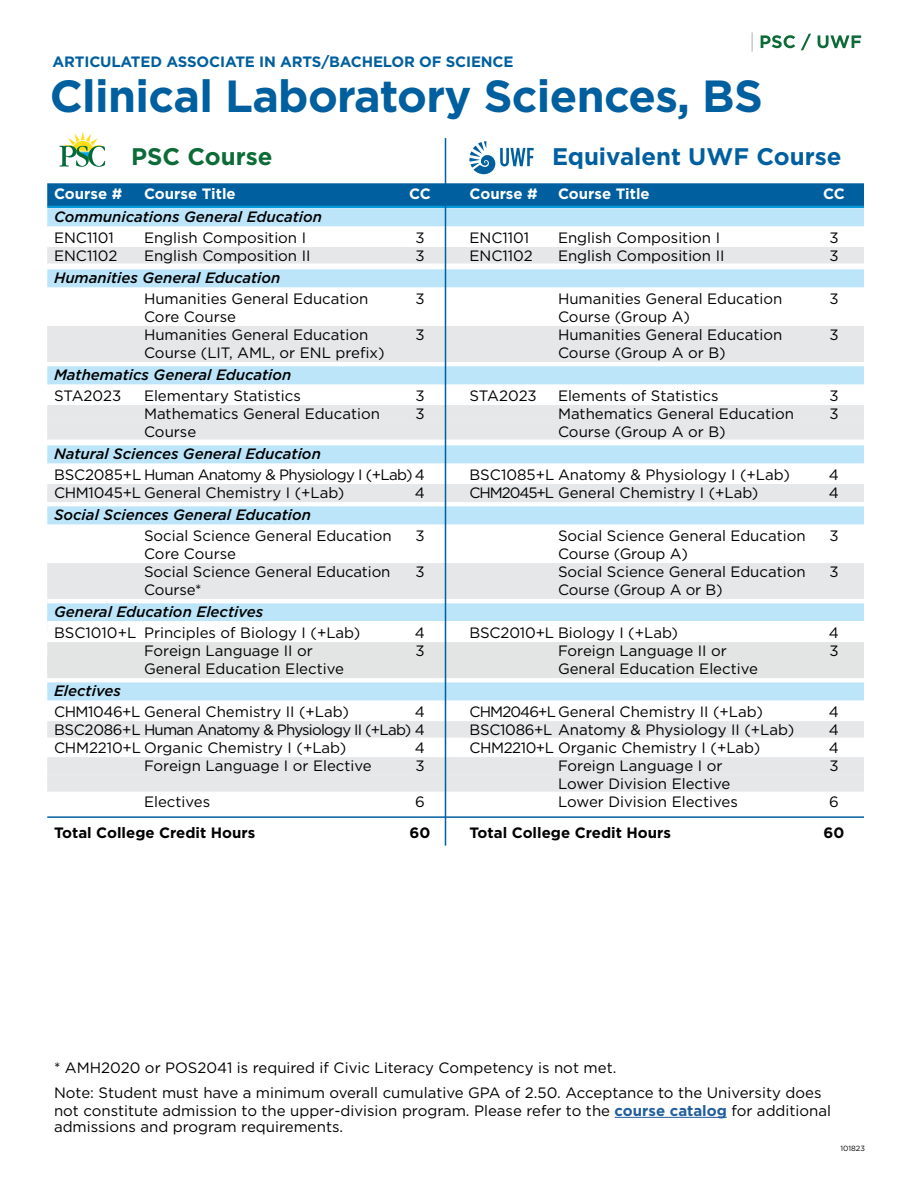
<style>
.page{position:relative;width:918px;height:1188px;background:#fff}
.page>*{position:absolute;margin:0;border:0;box-sizing:border-box;transform-origin:0 0}
.t1{font:700 45px "Gotham";letter-spacing:-.015em;color:#005f9e}
.t2{font:700 24px "Gotham";color:#005f9e}
.t3{font:700 24px "Gotham";color:#0d6b38}
.t4{font:15px/24.8px "Gotham";color:#000}
.t5{font:italic 500 15px "Gotham";color:#000}
.t6{font:700 15px "Gotham";color:#000}
.t7{font:700 15px "Gotham";letter-spacing:-.01em;color:#005f9e}
.t8{font:15px "Gotham";letter-spacing:-.05em;color:#000}
.t9{font:700 15px "Gotham";color:#fff}
.t10{font:15px "Gotham";letter-spacing:-.04em;color:#000}
.t11{font:7.5px "Gotham";color:#000}
.s1{font-weight:700;color:#215e9e}
</style>
<div class="page">
<svg style="left:59px;top:132px;width:46px;height:35px"></svg>
<svg style="left:469px;top:141px;width:65px;height:33px"></svg>
<svg style="left:761px;top:34px;width:100px;height:16px"></svg>
<svg style="left:752px;top:32px;width:1px;height:20px"></svg>
<hr style="left:47px;top:205px;width:817px;height:3px;background:#009ada">
<div style="left:47px;top:183px;width:817px;height:23px;background:#005f9e"></div>
<div style="left:47px;top:208px;width:817px;height:18px;background:#bce5fa"></div>
<div style="left:47px;top:247px;width:817px;height:17px;background:#e6e7e8"></div>
<div style="left:47px;top:269px;width:817px;height:18px;background:#bce5fa"></div>
<div style="left:47px;top:326px;width:817px;height:36px;background:#e6e7e8"></div>
<div style="left:47px;top:366px;width:817px;height:18px;background:#bce5fa"></div>
<div style="left:47px;top:405px;width:817px;height:18px;background:#e6e7e8"></div>
<div style="left:47px;top:423px;width:817px;height:17px;background:#e6e7e8"></div>
<div style="left:47px;top:445px;width:817px;height:18px;background:#bce5fa"></div>
<div style="left:47px;top:484px;width:817px;height:18px;background:#e6e7e8"></div>
<div style="left:47px;top:506px;width:817px;height:18px;background:#bce5fa"></div>
<div style="left:47px;top:563px;width:817px;height:71px;background:#e6e7e8"></div>
<div style="left:47px;top:599px;width:817px;height:18px;background:#fff"></div>
<div style="left:47px;top:603px;width:817px;height:18px;background:#bce5fa"></div>
<div style="left:47px;top:621px;width:817px;height:17px;background:#fff"></div>
<div style="left:47px;top:656px;width:817px;height:22px;background:#e3e4e4"></div>
<div style="left:47px;top:642px;width:817px;height:32px;background:#e3e4e4"></div>
<div style="left:47px;top:682px;width:817px;height:18px;background:#bce5fa"></div>
<div style="left:47px;top:721px;width:817px;height:17px;background:#e6e7e8"></div>
<div style="left:47px;top:757px;width:817px;height:18px;background:#e6e7e8"></div>
<div style="left:47px;top:775px;width:817px;height:17px;background:#e6e7e8"></div>
<hr style="left:47px;top:816px;width:817px;height:2px;background:#005f9e">
<hr style="left:445px;top:138px;width:1px;height:708px;background:#005f9e">
<hr style="left:615px;top:1117px;width:112px;height:1px;background:#215e9e">
<p class="t7" style="left:52px;top:52px;width:463px">ARTICULATED ASSOCIATE IN ARTS/BACHELOR OF SCIENCE</p>
<h1 class="t1" style="left:50px;top:66px;width:715px">Clinical Laboratory Sciences, BS</h1>
<h2 class="t3" style="left:131px;top:140px;width:143px">PSC Course</h2>
<h2 class="t2" style="left:552px;top:140px;width:291px">Equivalent UWF Course</h2>
<p class="t9" style="left:54px;top:184px;width:70px">Course #</p>
<p class="t9" style="left:144px;top:184px;width:93px">Course Title</p>
<p class="t9" style="left:409px;top:184px;width:23px">CC</p>
<p class="t9" style="left:470px;top:184px;width:70px">Course #</p>
<p class="t9" style="left:558px;top:184px;width:93px">Course Title</p>
<p class="t9" style="left:823px;top:184px;width:23px">CC</p>
<p class="t5" style="left:54px;top:207px;width:270px">Communications General Education</p>
<p class="t4" style="left:54px;top:225px;width:61px">ENC1101</p>
<p class="t4" style="left:144px;top:225px;width:164px">English Composition I</p>
<p class="t4" style="left:415px;top:225px;width:11px">3</p>
<p class="t4" style="left:470px;top:225px;width:61px">ENC1101</p>
<p class="t4" style="left:558px;top:225px;width:164px">English Composition I</p>
<p class="t4" style="left:829px;top:225px;width:11px">3</p>
<p class="t4" style="left:54px;top:243px;width:65px">ENC1102</p>
<p class="t4" style="left:144px;top:243px;width:168px">English Composition II</p>
<p class="t4" style="left:415px;top:243px;width:11px">3</p>
<p class="t4" style="left:470px;top:243px;width:65px">ENC1102</p>
<p class="t4" style="left:558px;top:243px;width:168px">English Composition II</p>
<p class="t4" style="left:829px;top:243px;width:11px">3</p>
<p class="t5" style="left:54px;top:268px;width:228px">Humanities General Education</p>
<p class="t4" style="left:144px;top:286px;width:226px">Humanities General Education</p>
<p class="t4" style="left:415px;top:286px;width:11px">3</p>
<p class="t4" style="left:558px;top:286px;width:226px">Humanities General Education</p>
<p class="t4" style="left:829px;top:286px;width:11px">3</p>
<p class="t4" style="left:144px;top:304px;width:94px">Core Course</p>
<p class="t4" style="left:558px;top:304px;width:134px">Course (Group A)</p>
<p class="t4" style="left:144px;top:322px;width:226px">Humanities General Education</p>
<p class="t4" style="left:415px;top:322px;width:11px">3</p>
<p class="t4" style="left:558px;top:322px;width:226px">Humanities General Education</p>
<p class="t4" style="left:829px;top:322px;width:11px">3</p>
<p class="t4" style="left:144px;top:340px;width:242px">Course (LIT, AML, or ENL prefix)</p>
<p class="t4" style="left:558px;top:340px;width:169px">Course (Group A or B)</p>
<p class="t5" style="left:54px;top:365px;width:239px">Mathematics General Education</p>
<p class="t4" style="left:54px;top:383px;width:69px">STA2023</p>
<p class="t4" style="left:144px;top:383px;width:158px">Elementary Statistics</p>
<p class="t4" style="left:415px;top:383px;width:11px">3</p>
<p class="t4" style="left:470px;top:383px;width:69px">STA2023</p>
<p class="t4" style="left:558px;top:383px;width:162px">Elements of Statistics</p>
<p class="t4" style="left:829px;top:383px;width:11px">3</p>
<p class="t4" style="left:144px;top:401px;width:237px">Mathematics General Education</p>
<p class="t4" style="left:415px;top:401px;width:11px">3</p>
<p class="t4" style="left:558px;top:401px;width:237px">Mathematics General Education</p>
<p class="t4" style="left:829px;top:401px;width:11px">3</p>
<p class="t4" style="left:144px;top:419px;width:54px">Course</p>
<p class="t4" style="left:558px;top:419px;width:169px">Course (Group A or B)</p>
<p class="t5" style="left:54px;top:444px;width:268px">Natural Sciences General Education</p>
<p class="t10" style="left:54px;top:465px;width:373px">BSC2085+L Human Anatomy &amp; Physiology I (+Lab) 4</p>
<p class="t4" style="left:470px;top:462px;width:322px">BSC1085+L Anatomy &amp; Physiology I (+Lab)</p>
<p class="t4" style="left:829px;top:462px;width:12px">4</p>
<p class="t4" style="left:54px;top:480px;width:292px">CHM1045+L General Chemistry I (+Lab)</p>
<p class="t4" style="left:415px;top:480px;width:12px">4</p>
<p class="t4" style="left:470px;top:480px;width:291px">CHM2045+L General Chemistry I (+Lab)</p>
<p class="t4" style="left:829px;top:480px;width:12px">4</p>
<p class="t5" style="left:54px;top:505px;width:259px">Social Sciences General Education</p>
<p class="t4" style="left:144px;top:523px;width:249px">Social Science General Education</p>
<p class="t4" style="left:415px;top:523px;width:11px">3</p>
<p class="t4" style="left:558px;top:523px;width:249px">Social Science General Education</p>
<p class="t4" style="left:829px;top:523px;width:11px">3</p>
<p class="t4" style="left:144px;top:541px;width:94px">Core Course</p>
<p class="t4" style="left:558px;top:541px;width:131px">Course (Group A)</p>
<p class="t4" style="left:144px;top:559px;width:248px">Social Science General Education</p>
<p class="t4" style="left:415px;top:559px;width:11px">3</p>
<p class="t4" style="left:558px;top:559px;width:249px">Social Science General Education</p>
<p class="t4" style="left:829px;top:559px;width:11px">3</p>
<p class="t4" style="left:144px;top:577px;width:59px">Course*</p>
<p class="t4" style="left:558px;top:577px;width:166px">Course (Group A or B)</p>
<p class="t5" style="left:54px;top:602px;width:211px">General Education Electives</p>
<p class="t4" style="left:54px;top:620px;width:308px">BSC1010+L Principles of Biology I (+Lab)</p>
<p class="t4" style="left:415px;top:620px;width:12px">4</p>
<p class="t4" style="left:470px;top:620px;width:210px">BSC2010+L Biology I (+Lab)</p>
<p class="t4" style="left:829px;top:620px;width:12px">4</p>
<p class="t4" style="left:144px;top:638px;width:170px">Foreign Language II or</p>
<p class="t4" style="left:415px;top:638px;width:11px">3</p>
<p class="t4" style="left:558px;top:638px;width:170px">Foreign Language II or</p>
<p class="t4" style="left:829px;top:638px;width:11px">3</p>
<p class="t4" style="left:144px;top:656px;width:201px">General Education Elective</p>
<p class="t4" style="left:558px;top:656px;width:201px">General Education Elective</p>
<p class="t5" style="left:54px;top:681px;width:68px">Electives</p>
<p class="t4" style="left:54px;top:699px;width:296px">CHM1046+L General Chemistry II (+Lab)</p>
<p class="t4" style="left:415px;top:699px;width:12px">4</p>
<p class="t4" style="left:470px;top:699px;width:295px">CHM2046+LGeneral Chemistry II (+Lab)</p>
<p class="t4" style="left:829px;top:699px;width:12px">4</p>
<p class="t8" style="left:54px;top:720px;width:373px">BSC2086+L Human Anatomy &amp; Physiology II (+Lab) 4</p>
<p class="t4" style="left:470px;top:717px;width:326px">BSC1086+L Anatomy &amp; Physiology II (+Lab)</p>
<p class="t4" style="left:829px;top:717px;width:12px">4</p>
<p class="t4" style="left:54px;top:735px;width:294px">CHM2210+L Organic Chemistry I (+Lab)</p>
<p class="t4" style="left:415px;top:735px;width:12px">4</p>
<p class="t4" style="left:470px;top:735px;width:292px">CHM2210+L Organic Chemistry I (+Lab)</p>
<p class="t4" style="left:829px;top:735px;width:12px">4</p>
<p class="t4" style="left:144px;top:753px;width:229px">Foreign Language I or Elective</p>
<p class="t4" style="left:415px;top:753px;width:11px">3</p>
<p class="t4" style="left:558px;top:753px;width:166px">Foreign Language I or</p>
<p class="t4" style="left:829px;top:753px;width:11px">3</p>
<p class="t4" style="left:558px;top:771px;width:174px">Lower Division Elective</p>
<p class="t4" style="left:144px;top:789px;width:68px">Electives</p>
<p class="t4" style="left:415px;top:789px;width:11px">6</p>
<p class="t4" style="left:558px;top:789px;width:181px">Lower Division Electives</p>
<p class="t4" style="left:829px;top:789px;width:11px">6</p>
<p class="t6" style="left:54px;top:823px;width:203px">Total College Credit Hours</p>
<p class="t6" style="left:410px;top:823px;width:22px">60</p>
<p class="t6" style="left:470px;top:823px;width:203px">Total College Credit Hours</p>
<p class="t6" style="left:824px;top:823px;width:22px">60</p>
<p class="t4" style="left:54px;top:1055px;width:769px">* AMH2020 or POS2041 is required if Civic Literacy Competency is not met.<br>Note: Student must have a minimum overall cumulative GPA of 2.50. Acceptance to the University does</p>
<p class="t4" style="left:54px;top:1102px;width:779px;line-height:16.5px">not constitute admission to the upper-division program. Please refer to the <span class="s1">course catalog</span> for additional admissions and program requirements.</p>
<p class="t11" style="left:841px;top:1144px;width:26px">101823</p>
</div>
